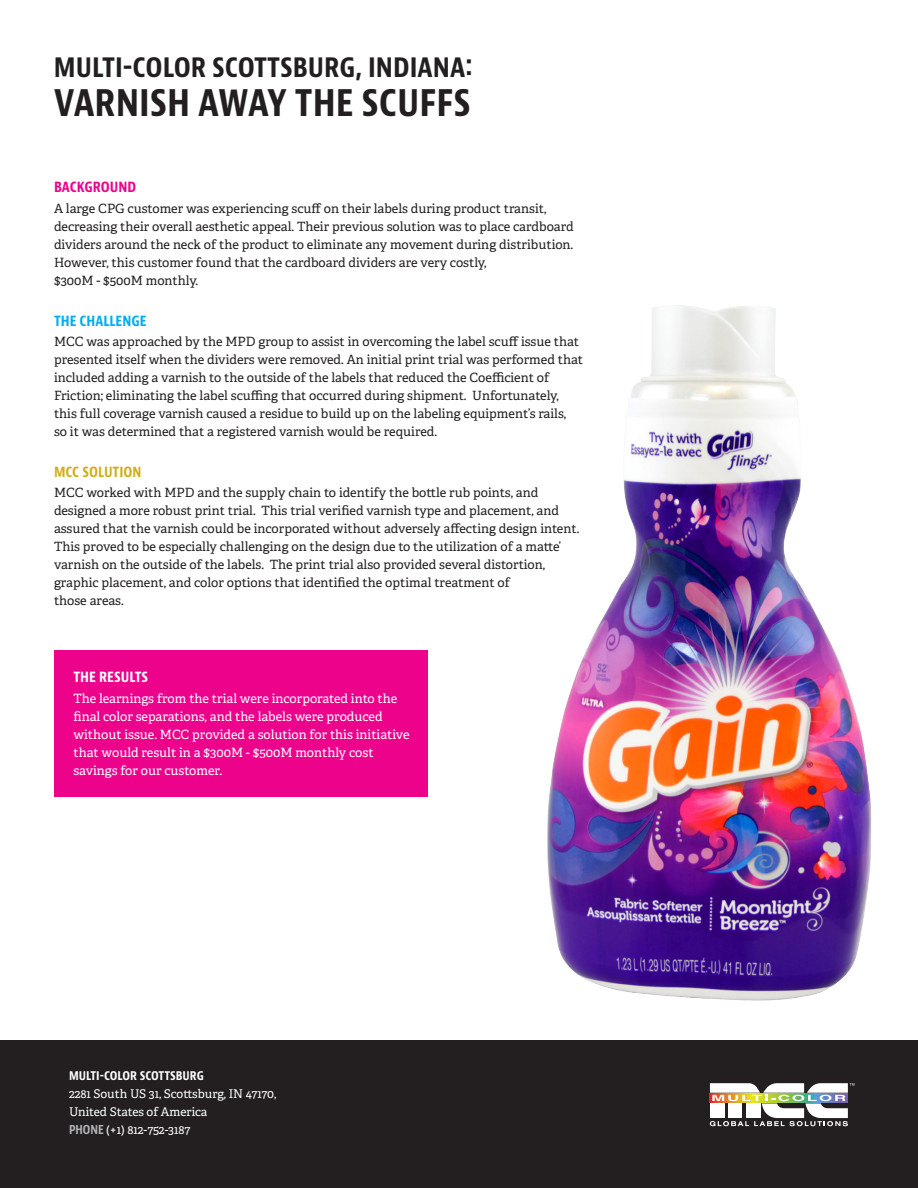
<style>
.page{position:relative;width:918px;height:1188px;background:#fff}
.page>*{position:absolute;margin:0;border:0;box-sizing:border-box;transform-origin:0 0}
.t1{font:700 condensed 39px "Bernino Sans";color:#231f20}
.t2{font:700 condensed 28.5px "Bernino Sans";color:#231f20}
.t3{font:700 condensed 15px "Bernino Sans";color:#00aeef}
.t4{font:700 condensed 15px "Bernino Sans";color:#d0af1b}
.t5{font:700 condensed 15px "Bernino Sans";color:#ed028c}
.t6{font:700 condensed 15px "Bernino Sans";color:#fff}
.t7{font:12.75px/18px "Adelle PE";color:#231f20}
.t8{font:12.75px/18px "Adelle PE";color:#fff}
.t9{font:700 condensed 12.75px "Bernino Sans";color:#fff}
.t10{font:12px/18px "Adelle PE";color:#fff}
.s1{font-family:"Bernino Sans";font-weight:700;font-stretch:condensed;color:#b2b3b7}
</style>
<div class="page">
<div style="left:0;top:1040px;width:918px;height:148px;background:#231f20"></div>
<svg style="left:710px;top:1083px;width:144px;height:43px"></svg>
<img style="left:547px;top:305px;width:324px;height:696px">
<div style="left:54px;top:650px;width:374px;height:147px;background:#ed028c"></div>
<p class="t2" style="left:54px;top:49px;width:421px">MULTI-COLOR SCOTTSBURG, INDIANA:</p>
<p class="t1" style="left:54px;top:78px;width:418px">VARNISH AWAY THE SCUFFS</p>
<p class="t5" style="left:54px;top:178px;width:84px">BACKGROUND</p>
<p class="t7" style="left:54px;top:199px;width:521px">A large CPG customer was experiencing scuff on their labels during product transit, decreasing their overall aesthetic appeal. Their previous solution was to place cardboard dividers around the neck of the product to eliminate any movement during distribution.<br>However, this customer found that the cardboard dividers are very costly,<br>$300M - $500M monthly.</p>
<p class="t3" style="left:54px;top:311px;width:94px">THE CHALLENGE</p>
<p class="t7" style="left:54px;top:332px;width:531px">MCC was approached by the MPD group to assist in overcoming the label scuff issue that presented itself when the dividers were removed. An initial print trial was performed that included adding a varnish to the outside of the labels that reduced the Coefficient of Friction; eliminating the label scuffing that occurred during shipment. Unfortunately, this full coverage varnish caused a residue to build up on the labeling equipment’s rails,<br>so it was determined that a registered varnish would be required.</p>
<p class="t4" style="left:54px;top:462px;width:89px">MCC SOLUTION</p>
<p class="t7" style="left:54px;top:483px;width:527px">MCC worked with MPD and the supply chain to identify the bottle rub points, and designed a more robust print trial. This trial verified varnish type and placement, and assured that the varnish could be incorporated without adversely affecting design intent.<br>This proved to be especially challenging on the design due to the utilization of a matte’ varnish on the outside of the labels. The print trial also provided several distortion, graphic placement, and color options that identified the optimal treatment of<br>those areas.</p>
<p class="t6" style="left:74px;top:668px;width:76px">THE RESULTS</p>
<p class="t8" style="left:74px;top:689px;width:338px">The learnings from the trial were incorporated into the final color separations, and the labels were produced without issue. MCC provided a solution for this initiative that would result in a $300M - $500M monthly cost savings for our customer.</p>
<p class="t9" style="left:69px;top:1068px;width:136px">MULTI-COLOR SCOTTSBURG</p>
<p class="t10" style="left:69px;top:1084px;width:209px">2281 South US 31, Scottsburg, IN 47170,</p>
<p class="t10" style="left:69px;top:1102px;width:140px">United States of America<br><span class="s1">PHONE</span> (+1) 812-752-3187</p>
</div>
